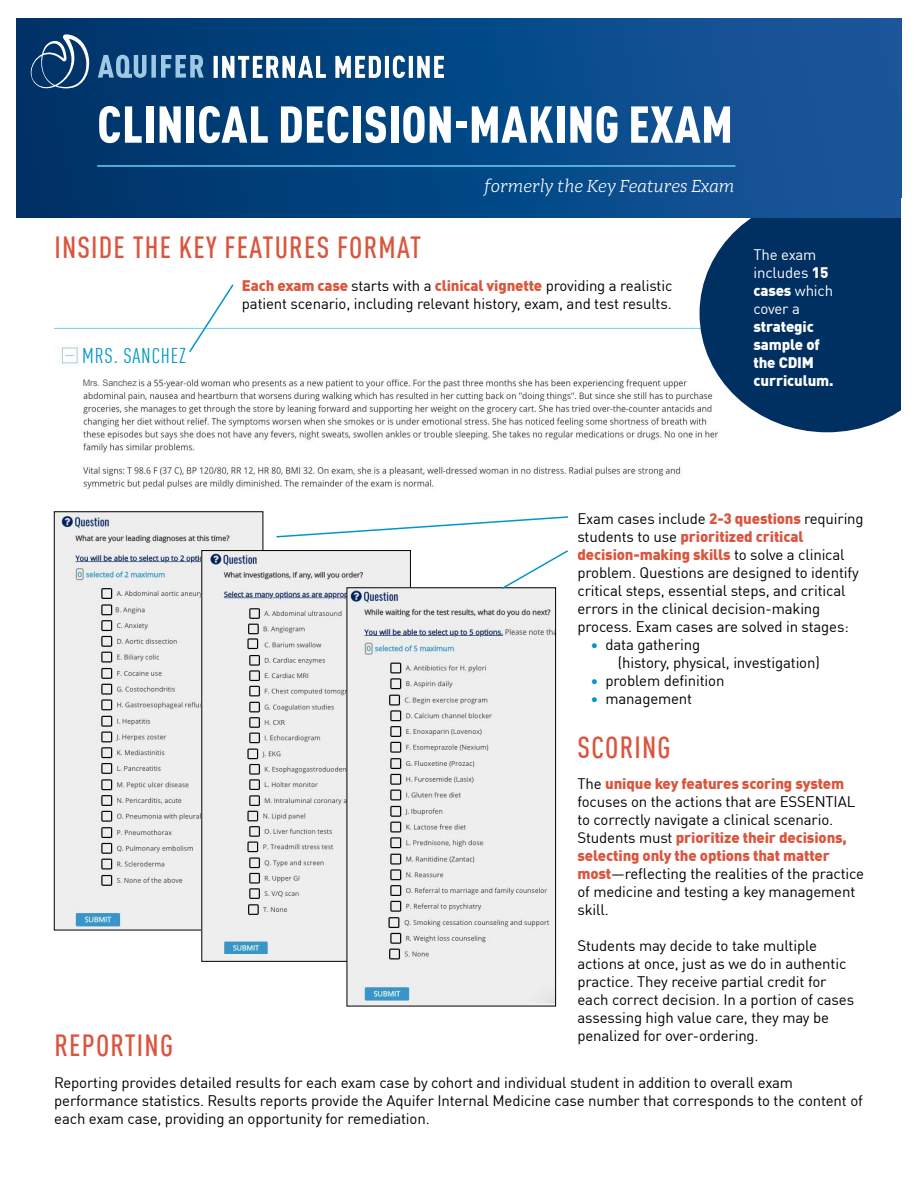
<style>
.page{position:relative;width:918px;height:1188px;background:#fff}
.page>*{position:absolute;margin:0;border:0;box-sizing:border-box;transform-origin:0 0}
.t1{font:900 condensed 51px "DIN Pro";letter-spacing:.01em;color:#fff}
.Orange_Din_Heading{font:500 condensed 30px "DIN Pro";letter-spacing:.04em;color:#da553e}
.Paragraph_Style_3{font:500 condensed 30px "DIN Pro";letter-spacing:.04em;color:#da553e}
.Orange_Din_Heading-2{font:condensed 21px "DIN Pro";letter-spacing:.04em;color:#0096c9}
.Body_Copy{font:italic 300 18px "Adagio Slab";letter-spacing:-.01em;color:#fff}
.Body_Copy-2{font:15px/18px "DIN Pro";letter-spacing:-.01em;color:#000}
.Body_Copy-3{font:900 15px/18px "DIN Pro";letter-spacing:-.01em;color:#fff}
.Body_Copy-4{font:15px/18px "DIN Pro";letter-spacing:-.01em;color:#fff}
.Body_Copy-5{font:9px "Arial";letter-spacing:-.01em;color:#636466}
.s1{font-weight:900;color:#da553e}
.s2{font-weight:900}
.s3{font-weight:700;color:#0096c9}
</style>
<div class="page">
<hr style="left:54px;top:328px;width:672px;height:1px;background:#6acff6">
<img style="left:60px;top:344px;width:658px;height:145px">
<svg style="left:700px;top:218px;width:201px;height:214px;background:#1d4774"></svg>
<img style="left:56px;top:513px;width:205px;height:414px">
<img style="left:203px;top:552px;width:206px;height:402px">
<img style="left:350px;top:589px;width:204px;height:413px">
<div style="left:347px;top:587px;width:209px;height:419px;border:1px solid #000"></div>
<div style="left:17px;top:18px;width:884px;height:200px;background:linear-gradient(to right,#003368,#17599e)"></div>
<svg style="left:98px;top:55px;width:106px;height:23px;background:#5283ac"></svg>
<svg style="left:30px;top:34px;width:59px;height:55px;background:#2f5984"></svg>
<img style="left:207px;top:51px;width:237px;height:35px">
<hr style="left:97px;top:165px;width:639px;height:2px;background:#6acff6">
<svg style="left:188px;top:284px;width:47px;height:70px"></svg>
<svg style="left:276px;top:516px;width:292px;height:22px"></svg>
<svg style="left:500px;top:550px;width:68px;height:40px"></svg>
<div style="left:82px;top:346px;width:107px;height:25px;background:#fff"></div>
<div style="left:83px;top:378px;width:54px;height:9px;background:#fff"></div>
<p class="t1" style="left:97px;top:86px;width:637px">CLINICAL DECISION-MAKING EXAM</p>
<p class="Body_Copy" style="left:485px;top:175px;width:252px">formerly the Key Features Exam</p>
<p class="Orange_Din_Heading" style="left:54px;top:226px;width:368px">INSIDE THE KEY FEATURES FORMAT</p>
<p class="Orange_Din_Heading-2" style="left:82px;top:341px;width:105px">MRS. SANCHEZ</p>
<p class="Body_Copy-5" style="left:83px;top:376px;width:56px">Mrs. Sanchez</p>
<p class="Body_Copy-2" style="left:242px;top:276px;width:432px"><span class="s1">Each exam case</span> starts with a <span class="s1">clinical vignette</span> providing a realistic patient scenario, including relevant history, exam, and test results.</p>
<p class="Body_Copy-4" style="left:753px;top:244px;width:81px">The exam includes <span class="s2">15 cases</span> which cover a</p>
<p class="Body_Copy-3" style="left:753px;top:316px;width:82px">strategic sample of the CDIM curriculum.</p>
<p class="Paragraph_Style_3" style="left:54px;top:1024px;width:120px">REPORTING</p>
<p class="Body_Copy-2" style="left:577px;top:508px;width:288px">Exam cases include <span class="s1">2-3 questions</span> requiring students to use <span class="s1">prioritized critical decision-making skills</span> to solve a clinical problem. Questions are designed to identify critical steps, essential steps, and critical errors in the clinical decision-making process. Exam cases are solved in stages:</p>
<p class="Body_Copy-2" style="left:618px;top:634px;width:203px;text-indent:-27px"><span class="s3">•</span> data gathering<br>(history, physical, investigation)</p>
<p class="Body_Copy-2" style="left:591px;top:670px;width:135px"><span class="s3">•</span> problem definition</p>
<p class="Body_Copy-2" style="left:591px;top:688px;width:103px"><span class="s3">•</span> management</p>
<p class="Paragraph_Style_3" style="left:578px;top:725px;width:95px">SCORING</p>
<p class="Body_Copy-2" style="left:577px;top:774px;width:288px">The <span class="s1">unique key features scoring system </span>focuses on the actions that are ESSENTIAL to correctly navigate a clinical scenario.<br>Students must <span class="s1">prioritize their decisions, selecting only the options that matter most</span>—reflecting the realities of the practice of medicine and testing a key management skill.</p>
<p class="Body_Copy-2" style="left:577px;top:936px;width:278px">Students may decide to take multiple actions at once, just as we do in authentic practice. They receive partial credit for each correct decision. In a portion of cases assessing high value care, they may be penalized for over-ordering.</p>
<p class="Body_Copy-2" style="left:54px;top:1072px;width:810px">Reporting provides detailed results for each exam case by cohort and individual student in addition to overall exam performance statistics. Results reports provide the Aquifer Internal Medicine case number that corresponds to the content of each exam case, providing an opportunity for remediation.</p>
</div>
